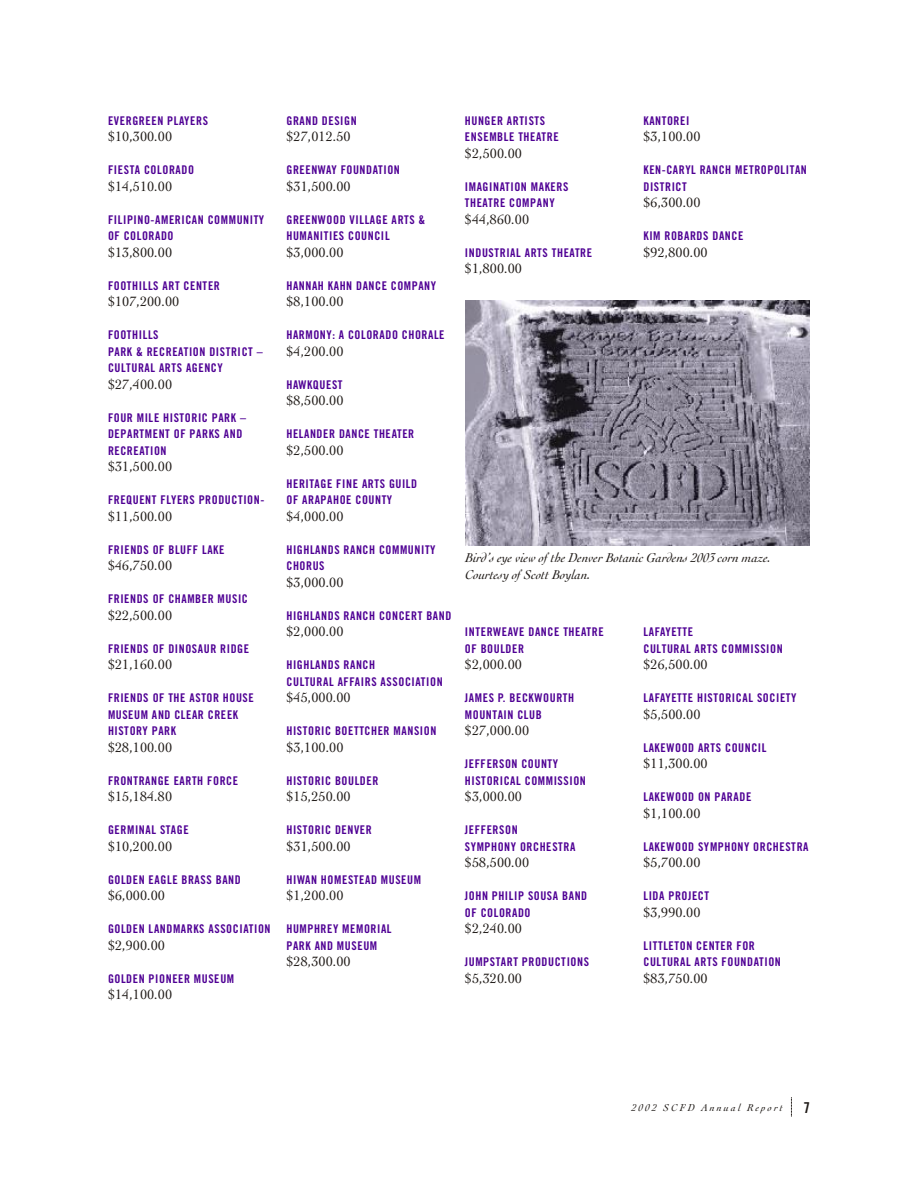
<style>
.page{position:relative;width:918px;height:1188px;background:#fff}
.page>*{position:absolute;margin:0;border:0;box-sizing:border-box;transform-origin:0 0}
.t1{font:15px "Trade Gothic Bold Cond Twenty";color:#1f1a17}
.t2{font:14.25px "Cochin";color:#1f1a17}
.t3{font:italic 13.5px/16.5px "Cochin";color:#1f1a17}
.t4{font:12px/16.5px "Trade Gothic Bold Cond Twenty";letter-spacing:.045em;color:#4f0094}
.t5{font:italic 10.5px "Cochin";letter-spacing:.2em;color:#1f1a17}
</style>
<div class="page">
<svg style="left:791px;top:1098px;width:1px;height:18px"></svg>
<img style="left:465px;top:301px;width:345px;height:245px">
<p class="t4" style="left:108px;top:113px;width:102px">EVERGREEN PLAYERS</p>
<p class="t2" style="left:108px;top:130px;width:66px">$10,300.00</p>
<p class="t4" style="left:108px;top:163px;width:88px">FIESTA COLORADO</p>
<p class="t2" style="left:108px;top:180px;width:66px">$14,510.00</p>
<p class="t4" style="left:108px;top:212px;width:158px">FILIPINO-AMERICAN COMMUNITY<br>OF COLORADO</p>
<p class="t2" style="left:108px;top:246px;width:66px">$13,800.00</p>
<p class="t4" style="left:108px;top:278px;width:113px">FOOTHILLS ART CENTER</p>
<p class="t2" style="left:108px;top:295px;width:73px">$107,200.00</p>
<p class="t4" style="left:108px;top:328px;width:156px">FOOTHILLS<br>PARK &amp; RECREATION DISTRICT –<br>CULTURAL ARTS AGENCY</p>
<p class="t2" style="left:108px;top:378px;width:66px">$27,400.00</p>
<p class="t4" style="left:108px;top:410px;width:140px">FOUR MILE HISTORIC PARK –<br>DEPARTMENT OF PARKS AND<br>RECREATION</p>
<p class="t2" style="left:108px;top:460px;width:66px">$31,500.00</p>
<p class="t4" style="left:108px;top:493px;width:158px">FREQUENT FLYERS PRODUCTION-</p>
<p class="t2" style="left:108px;top:510px;width:66px">$11,500.00</p>
<p class="t4" style="left:108px;top:542px;width:118px">FRIENDS OF BLUFF LAKE</p>
<p class="t2" style="left:108px;top:559px;width:66px">$46,750.00</p>
<p class="t4" style="left:108px;top:592px;width:141px">FRIENDS OF CHAMBER MUSIC</p>
<p class="t2" style="left:108px;top:609px;width:66px">$22,500.00</p>
<p class="t4" style="left:108px;top:641px;width:143px">FRIENDS OF DINOSAUR RIDGE</p>
<p class="t2" style="left:108px;top:658px;width:66px">$21,160.00</p>
<p class="t4" style="left:108px;top:691px;width:147px">FRIENDS OF THE ASTOR HOUSE<br>MUSEUM AND CLEAR CREEK<br>HISTORY PARK</p>
<p class="t2" style="left:108px;top:741px;width:66px">$28,100.00</p>
<p class="t4" style="left:108px;top:773px;width:132px">FRONTRANGE EARTH FORCE</p>
<p class="t2" style="left:108px;top:790px;width:66px">$15,184.80</p>
<p class="t4" style="left:108px;top:823px;width:82px">GERMINAL STAGE</p>
<p class="t2" style="left:108px;top:840px;width:66px">$10,200.00</p>
<p class="t4" style="left:108px;top:872px;width:134px">GOLDEN EAGLE BRASS BAND</p>
<p class="t2" style="left:108px;top:889px;width:59px">$6,000.00</p>
<p class="t4" style="left:108px;top:922px;width:164px">GOLDEN LANDMARKS ASSOCIATION</p>
<p class="t2" style="left:108px;top:939px;width:59px">$2,900.00</p>
<p class="t4" style="left:108px;top:971px;width:128px">GOLDEN PIONEER MUSEUM</p>
<p class="t2" style="left:108px;top:988px;width:66px">$14,100.00</p>
<p class="t4" style="left:286px;top:113px;width:72px">GRAND DESIGN</p>
<p class="t2" style="left:286px;top:130px;width:66px">$27,012.50</p>
<p class="t4" style="left:286px;top:163px;width:115px">GREENWAY FOUNDATION</p>
<p class="t2" style="left:286px;top:180px;width:66px">$31,500.00</p>
<p class="t4" style="left:286px;top:212px;width:140px">GREENWOOD VILLAGE ARTS &amp;<br>HUMANITIES COUNCIL</p>
<p class="t2" style="left:286px;top:246px;width:59px">$3,000.00</p>
<p class="t4" style="left:286px;top:278px;width:151px">HANNAH KAHN DANCE COMPANY</p>
<p class="t2" style="left:286px;top:295px;width:59px">$8,100.00</p>
<p class="t4" style="left:286px;top:328px;width:160px">HARMONY: A COLORADO CHORALE</p>
<p class="t2" style="left:286px;top:345px;width:59px">$4,200.00</p>
<p class="t4" style="left:286px;top:377px;width:58px">HAWKQUEST</p>
<p class="t2" style="left:286px;top:394px;width:59px">$8,500.00</p>
<p class="t4" style="left:286px;top:427px;width:129px">HELANDER DANCE THEATER</p>
<p class="t2" style="left:286px;top:444px;width:59px">$2,500.00</p>
<p class="t4" style="left:286px;top:476px;width:132px">HERITAGE FINE ARTS GUILD<br>OF ARAPAHOE COUNTY</p>
<p class="t2" style="left:286px;top:510px;width:59px">$4,000.00</p>
<p class="t4" style="left:286px;top:542px;width:151px">HIGHLANDS RANCH COMMUNITY<br>CHORUS</p>
<p class="t2" style="left:286px;top:576px;width:59px">$3,000.00</p>
<p class="t4" style="left:286px;top:608px;width:166px">HIGHLANDS RANCH CONCERT BAND</p>
<p class="t2" style="left:286px;top:625px;width:59px">$2,000.00</p>
<p class="t4" style="left:286px;top:658px;width:158px">HIGHLANDS RANCH<br>CULTURAL AFFAIRS ASSOCIATION</p>
<p class="t2" style="left:286px;top:691px;width:66px">$45,000.00</p>
<p class="t4" style="left:286px;top:724px;width:151px">HISTORIC BOETTCHER MANSION</p>
<p class="t2" style="left:286px;top:741px;width:59px">$3,100.00</p>
<p class="t4" style="left:286px;top:773px;width:94px">HISTORIC BOULDER</p>
<p class="t2" style="left:286px;top:790px;width:66px">$15,250.00</p>
<p class="t4" style="left:286px;top:823px;width:87px">HISTORIC DENVER</p>
<p class="t2" style="left:286px;top:840px;width:66px">$31,500.00</p>
<p class="t4" style="left:286px;top:872px;width:136px">HIWAN HOMESTEAD MUSEUM</p>
<p class="t2" style="left:286px;top:889px;width:59px">$1,200.00</p>
<p class="t4" style="left:286px;top:922px;width:107px">HUMPHREY MEMORIAL<br>PARK AND MUSEUM</p>
<p class="t2" style="left:286px;top:955px;width:66px">$28,300.00</p>
<p class="t4" style="left:465px;top:113px;width:95px">HUNGER ARTISTS<br>ENSEMBLE THEATRE</p>
<p class="t2" style="left:465px;top:147px;width:59px">$2,500.00</p>
<p class="t4" style="left:465px;top:179px;width:105px">IMAGINATION MAKERS<br>THEATRE COMPANY</p>
<p class="t2" style="left:465px;top:213px;width:66px">$44,860.00</p>
<p class="t4" style="left:465px;top:245px;width:129px">INDUSTRIAL ARTS THEATRE</p>
<p class="t2" style="left:465px;top:262px;width:59px">$1,800.00</p>
<p class="t4" style="left:643px;top:113px;width:48px">KANTOREI</p>
<p class="t2" style="left:643px;top:130px;width:59px">$3,100.00</p>
<p class="t4" style="left:643px;top:163px;width:165px">KEN-CARYL RANCH METROPOLITAN<br>DISTRICT</p>
<p class="t2" style="left:643px;top:196px;width:59px">$6,300.00</p>
<p class="t4" style="left:643px;top:229px;width:101px">KIM ROBARDS DANCE</p>
<p class="t2" style="left:643px;top:246px;width:66px">$92,800.00</p>
<p class="t3" style="left:465px;top:550px;width:307px">Bird’s eye view of the Denver Botanic Gardens 2003 corn maze.<br>Courtesy of Scott Boylan.</p>
<p class="t4" style="left:465px;top:625px;width:140px">INTERWEAVE DANCE THEATRE<br>OF BOULDER</p>
<p class="t2" style="left:465px;top:658px;width:59px">$2,000.00</p>
<p class="t4" style="left:465px;top:691px;width:111px">JAMES P. BECKWOURTH<br>MOUNTAIN CLUB</p>
<p class="t2" style="left:465px;top:724px;width:66px">$27,000.00</p>
<p class="t4" style="left:465px;top:757px;width:122px">JEFFERSON COUNTY<br>HISTORICAL COMMISSION</p>
<p class="t2" style="left:465px;top:790px;width:59px">$3,000.00</p>
<p class="t4" style="left:465px;top:823px;width:112px">JEFFERSON<br>SYMPHONY ORCHESTRA</p>
<p class="t2" style="left:465px;top:856px;width:66px">$58,500.00</p>
<p class="t4" style="left:465px;top:889px;width:124px">JOHN PHILIP SOUSA BAND<br>OF COLORADO</p>
<p class="t2" style="left:465px;top:922px;width:59px">$2,240.00</p>
<p class="t4" style="left:465px;top:955px;width:126px">JUMPSTART PRODUCTIONS</p>
<p class="t2" style="left:465px;top:972px;width:59px">$5,320.00</p>
<p class="t4" style="left:643px;top:625px;width:141px">LAFAYETTE<br>CULTURAL ARTS COMMISSION</p>
<p class="t2" style="left:643px;top:658px;width:66px">$26,500.00</p>
<p class="t4" style="left:643px;top:691px;width:155px">LAFAYETTE HISTORICAL SOCIETY</p>
<p class="t2" style="left:643px;top:708px;width:59px">$5,500.00</p>
<p class="t4" style="left:643px;top:740px;width:124px">LAKEWOOD ARTS COUNCIL</p>
<p class="t2" style="left:643px;top:757px;width:66px">$11,300.00</p>
<p class="t4" style="left:643px;top:790px;width:109px">LAKEWOOD ON PARADE</p>
<p class="t2" style="left:643px;top:807px;width:59px">$1,100.00</p>
<p class="t4" style="left:643px;top:839px;width:167px">LAKEWOOD SYMPHONY ORCHESTRA</p>
<p class="t2" style="left:643px;top:856px;width:59px">$5,700.00</p>
<p class="t4" style="left:643px;top:889px;width:67px">LIDA PROJECT</p>
<p class="t2" style="left:643px;top:906px;width:59px">$3,990.00</p>
<p class="t4" style="left:643px;top:938px;width:139px">LITTLETON CENTER FOR<br>CULTURAL ARTS FOUNDATION</p>
<p class="t2" style="left:643px;top:972px;width:66px">$83,750.00</p>
<p class="t5" style="left:632px;top:1103px;width:153px">2002 SCFD Annual Report</p>
<p class="t1" style="left:803px;top:1101px;width:8px">7</p>
</div>
